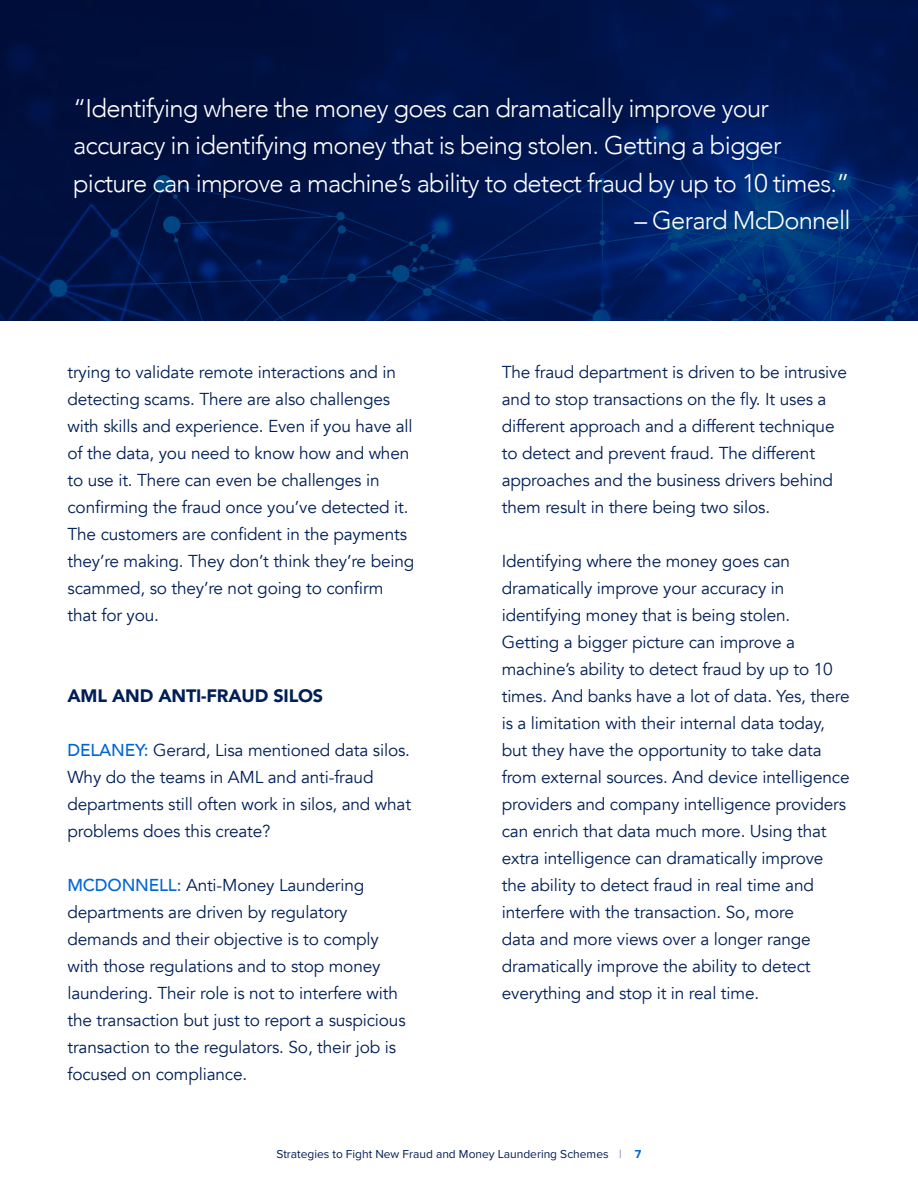
<style>
.page{position:relative;width:918px;height:1188px;background:#fff}
.page>*{position:absolute;margin:0;border:0;box-sizing:border-box;transform-origin:0 0}
.t1{font:300 25.5px/37.5px "Avenir";letter-spacing:-.03em;color:#fff}
.t2{font:900 18px "Avenir";letter-spacing:-.01em;color:#001f56}
.t3{font:17.25px/27px "Avenir";letter-spacing:-.01em;color:#001f56}
.t4{font:12px "Proxima Nova";color:#001f56}
.s1{font-weight:500;color:#0066d6}
.s2{font-family:"Proxima Nova T";font-weight:100}
.s3{font-weight:700;color:#0066d6}
</style>
<div class="page">
<img style="left:0;top:0;width:918px;height:320px">
<h1 class="t1" style="left:73px;top:89px;width:778px">“Identifying where the money goes can dramatically improve your accuracy in identifying money that is being stolen. Getting a bigger picture can improve a machine’s ability to detect fraud by up to 10 times.”</h1>
<h1 class="t1" style="left:634px;top:202px;width:218px">– Gerard McDonnell</h1>
<p class="t3" style="left:68px;top:359px;width:348px">trying to validate remote interactions and in detecting scams. There are also challenges with skills and experience. Even if you have all of the data, you need to know how and when to use it. There can even be challenges in confirming the fraud once you’ve detected it.<br>The customers are confident in the payments they’re making. They don’t think they’re being scammed, so they’re not going to confirm that for you.</p>
<p class="t2" style="left:68px;top:680px;width:257px">AML AND ANTI-FRAUD SILOS</p>
<p class="t3" style="left:68px;top:737px;width:345px"><span class="s1">DELANEY:</span> Gerard, Lisa mentioned data silos.<br>Why do the teams in AML and anti-fraud departments still often work in silos, and what problems does this create?</p>
<p class="t3" style="left:68px;top:872px;width:340px"><span class="s1">MCDONNELL:</span> Anti-Money Laundering departments are driven by regulatory demands and their objective is to comply with those regulations and to stop money laundering. Their role is not to interfere with the transaction but just to report a suspicious transaction to the regulators. So, their job is focused on compliance.</p>
<p class="t3" style="left:502px;top:359px;width:347px">The fraud department is driven to be intrusive and to stop transactions on the fly. It uses a different approach and a different technique to detect and prevent fraud. The different approaches and the business drivers behind them result in there being two silos.</p>
<p class="t3" style="left:502px;top:548px;width:350px">Identifying where the money goes can dramatically improve your accuracy in identifying money that is being stolen.<br>Getting a bigger picture can improve a machine’s ability to detect fraud by up to 10 times. And banks have a lot of data. Yes, there is a limitation with their internal data today, but they have the opportunity to take data from external sources. And device intelligence providers and company intelligence providers can enrich that data much more. Using that extra intelligence can dramatically improve the ability to detect fraud in real time and interfere with the transaction. So, more<br>data and more views over a longer range dramatically improve the ability to detect everything and stop it in real time.</p>
<p class="t4" style="left:277px;top:1145px;width:366px">Strategies to Fight New Fraud and Money Laundering Schemes <span class="s2">|</span> <span class="s3">7</span></p>
</div>
